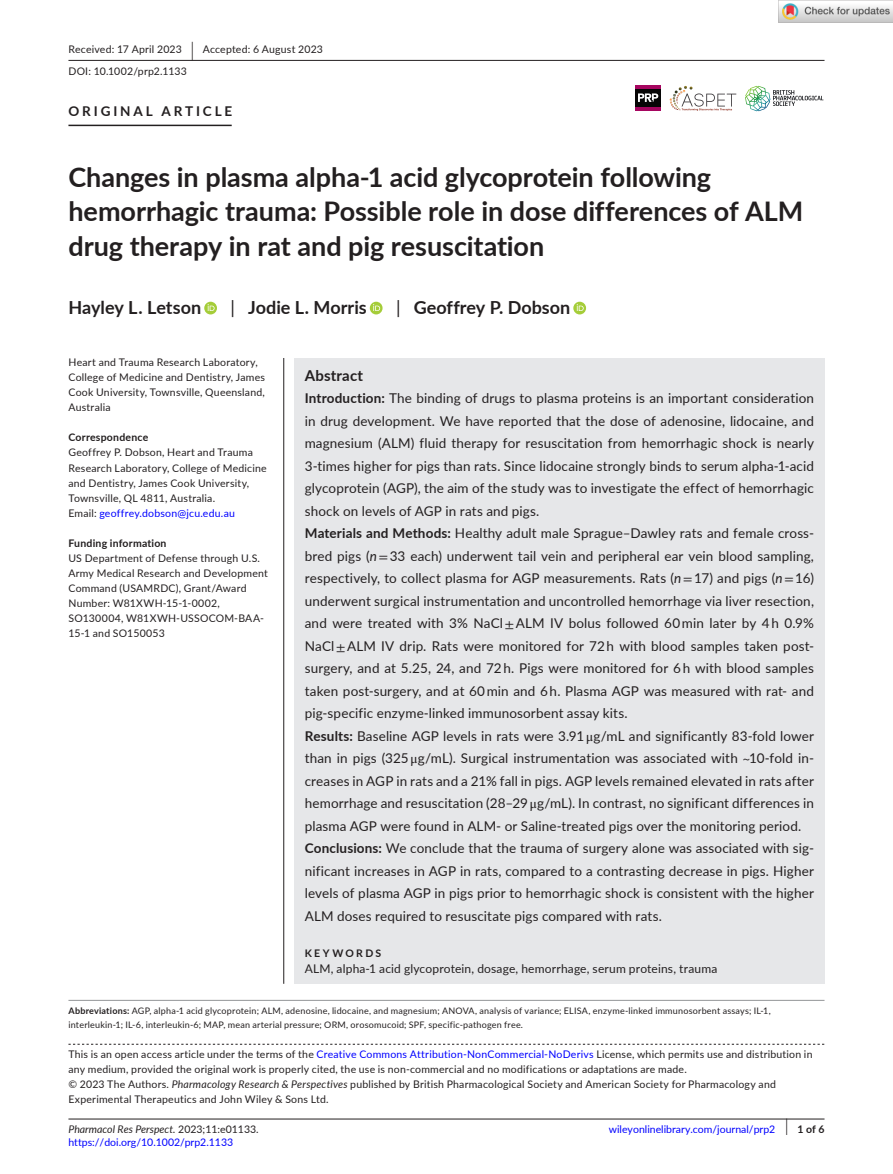
<style>
.page{position:relative;width:893px;height:1174px;background:#fff}
.page>*{position:absolute;margin:0;border:0;box-sizing:border-box;transform-origin:0 0}
.t1{font:700 27px/34.5px "Lato";letter-spacing:-.005em;color:#231f20}
.t2{font:700 18px "Lato";color:#231f20}
.t3{font:700 15px "Lato";letter-spacing:.015em;color:#231f20}
.t4{font:13.5px/22.5px "Lato";letter-spacing:.01em;color:#231f20}
.t5{font:700 13.5px "Lato";letter-spacing:.215em;color:#231f20}
.t6{font:12px "Lato";letter-spacing:.015em;color:#231f20}
.t7{font:10.5px/15px "Lato";letter-spacing:.02em;color:#231f20}
.t8{font:10.5px "Lato";color:#00f}
.t9{font:700 10.5px "Lato";letter-spacing:.02em;color:#231f20}
.t10{font:italic 10.5px "Lato";color:#231f20}
.t11{font:700 10.5px "Lato";letter-spacing:.22em;color:#231f20}
.t12{font:9px/13.5px "Lato";letter-spacing:.025em;color:#231f20}
.s1{font-size:19.65px}
.s2{font-weight:400}
.s3{color:#00f}
.s4{font-weight:700}
.s5{font-style:italic}
.s6{font-family:"STIX"}
.s7{font-style:normal}
.s8{font-weight:400;font-size:17.4px}
</style>
<div class="page">
<hr style="left:68px;top:1118px;width:756px;height:1px;background:#231f20">
<div style="left:635px;top:85px;width:26px;height:25px;background:#070606"></div>
<hr style="left:635px;top:85px;width:26px;height:3px;background:#a60660">
<hr style="left:635px;top:107px;width:26px;height:3px;background:#a60660">
<svg style="left:638px;top:93px;width:20px;height:9px"></svg>
<svg style="left:669px;top:86px;width:67px;height:25px"></svg>
<svg style="left:745px;top:86px;width:78px;height:25px"></svg>
<hr style="left:68px;top:60px;width:756px;height:1px;background:#231f20">
<hr style="left:68px;top:125px;width:164px;height:1px;background:#231f20">
<svg style="left:204px;top:302px;width:13px;height:12px"></svg>
<svg style="left:208px;top:304px;width:7px;height:7px"></svg>
<div style="left:370px;top:302px;width:13px;height:12px;background:#a5cd39;border-radius:50%"></div>
<svg style="left:373px;top:304px;width:7px;height:7px"></svg>
<svg style="left:573px;top:302px;width:13px;height:12px"></svg>
<svg style="left:577px;top:304px;width:7px;height:7px"></svg>
<svg style="left:68px;top:1043px;width:756px;height:1px"></svg>
<hr style="left:68px;top:1000px;width:756px;height:1px;background:#939598">
<div style="left:294px;top:358px;width:530px;height:625px;background:#e6e7e9"></div>
<hr style="left:283px;top:358px;width:1px;height:625px;background:#231f20">
<img style="left:779px;top:0;width:114px;height:23px">
<p class="t7" style="left:68px;top:38px;width:256px;line-height:21.8px">Received: 17 April 2023 <span class="s1">|</span> Accepted: 6 August 2023<br>DOI: 10.1002/prp2.1133</p>
<p class="t5" style="left:68px;top:101px;width:165px">ORIGINAL ARTICLE</p>
<h1 class="t1" style="left:68px;top:159px;width:736px">Changes in plasma alpha-1 acid glycoprotein following hemorrhagic trauma: Possible role in dose differences of ALM drug therapy in rat and pig resuscitation</h1>
<h2 class="t2" style="left:68px;top:295px;width:134px">Hayley L. Letson</h2>
<h2 class="t2" style="left:230px;top:295px;width:138px"><span class="s2">|</span> Jodie L. Morris</h2>
<h2 class="t2" style="left:396px;top:295px;width:176px"><span class="s2">|</span> Geoffrey P. Dobson</h2>
<p class="t7" style="left:68px;top:355px;width:198px">Heart and Trauma Research Laboratory, College of Medicine and Dentistry, James Cook University, Townsville, Queensland, Australia</p>
<p class="t9" style="left:68px;top:430px;width:81px">Correspondence</p>
<p class="t7" style="left:68px;top:445px;width:200px">Geoffrey P. Dobson, Heart and Trauma Research Laboratory, College of Medicine and Dentistry, James Cook University, Townsville, QL 4811, Australia.<br>Email: <span class="s3">geoffrey.dobson@jcu.edu.au</span></p>
<p class="t9" style="left:68px;top:535px;width:100px">Funding information</p>
<p class="t7" style="left:68px;top:550px;width:201px">US Department of Defense through U.S.<br>Army Medical Research and Development<br>Command (USAMRDC), Grant/Award<br>Number: W81XWH-15-1-0002,<br>SO130004, W81XWH-USSOCOM-BAA-<br>15-1 and SO150053</p>
<p class="t3" style="left:305px;top:364px;width:60px">Abstract</p>
<p class="t4" style="left:305px;top:386px;width:511px"><span class="s4">Introduction:</span> The binding of drugs to plasma proteins is an important consideration in drug development. We have reported that the dose of adenosine, lidocaine, and magnesium (ALM) fluid therapy for resuscitation from hemorrhagic shock is nearly 3-times higher for pigs than rats. Since lidocaine strongly binds to serum alpha-1-acid glycoprotein (AGP), the aim of the study was to investigate the effect of hemorrhagic shock on levels of AGP in rats and pigs.<br><span class="s4">Materials and Methods:</span> Healthy adult male Sprague–Dawley rats and female cross&shy;bred pigs (<span class="s5">n</span><span class="s6">=</span> 33 each) underwent tail vein and peripheral ear vein blood sampling, respectively, to collect plasma for AGP measurements. Rats (<span class="s5">n</span><span class="s6">=</span> 17) and pigs (<span class="s5">n</span><span class="s6">=</span> 16) underwent surgical instrumentation and uncontrolled hemorrhage via liver resection, and were treated with 3% NaCl <span class="s6">±</span> ALM IV bolus followed 60 min later by 4 h 0.9% NaCl <span class="s6">±</span> ALM IV drip. Rats were monitored for 72 h with blood samples taken post&shy;surgery, and at 5.25, 24, and 72 h. Pigs were monitored for 6 h with blood samples taken post-surgery, and at 60 min and 6 h. Plasma AGP was measured with rat- and pig-specific enzyme-linked immunosorbent assay kits.<br><span class="s4">Results:</span> Baseline AGP levels in rats were 3.91 <span class="s6">μ</span>g/mL and significantly 83-fold lower than in pigs (325 <span class="s6">μ</span>g/mL). Surgical instrumentation was associated with <span class="s6">~</span>10-fold in&shy;creases in AGP in rats and a 21% fall in pigs. AGP levels remained elevated in rats after hemorrhage and resuscitation (28–29 <span class="s6">μ</span>g/mL). In contrast, no significant differences in plasma AGP were found in ALM- or Saline-treated pigs over the monitoring period.<br><span class="s4">Conclusions:</span> We conclude that the trauma of surgery alone was associated with sig&shy;nificant increases in AGP in rats, compared to a contrasting decrease in pigs. Higher levels of plasma AGP in pigs prior to hemorrhagic shock is consistent with the higher ALM doses required to resuscitate pigs compared with rats.</p>
<p class="t11" style="left:305px;top:945px;width:78px">KEYWORDS</p>
<p class="t6" style="left:305px;top:960px;width:414px">ALM, alpha-1 acid glycoprotein, dosage, hemorrhage, serum proteins, trauma</p>
<p class="t12" style="left:68px;top:1003px;width:704px"><span class="s4">Abbreviations:</span> AGP, alpha-1 acid glycoprotein; ALM, adenosine, lidocaine, and magnesium; ANOVA, analysis of variance; ELISA, enzyme-linked immunosorbent assays; IL-1, interleukin-1; IL-6, interleukin-6; MAP, mean arterial pressure; ORM, orosomucoid; SPF, specific-pathogen free.</p>
<p class="t7" style="left:68px;top:1046px;width:746px">This is an open access article under the terms of the <span class="s3">Creative Commons Attribution-NonCommercial-NoDerivs</span> License, which permits use and distribution in any medium, provided the original work is properly cited, the use is non-commercial and no modifications or adaptations are made.<br>© 2023 The Authors. <span class="s5">Pharmacology Research &amp; Perspectives</span> published by British Pharmacological Society and American Society for Pharmacology and Experimental Therapeutics and John Wiley &amp; Sons Ltd.</p>
<p class="t10" style="left:68px;top:1121px;width:192px">Pharmacol Res Perspect. <span class="s7">2023;11:e01133.</span></p>
<p class="t9" style="left:786px;top:1121px;width:40px"><span class="s8">|</span> 1 of 6</p>
<p class="t8" style="left:68px;top:1135px;width:166px">https://doi.org/10.1002/prp2.1133</p>
<p class="t8" style="left:609px;top:1121px;width:168px">wileyonlinelibrary.com/journal/prp2</p>
</div>
